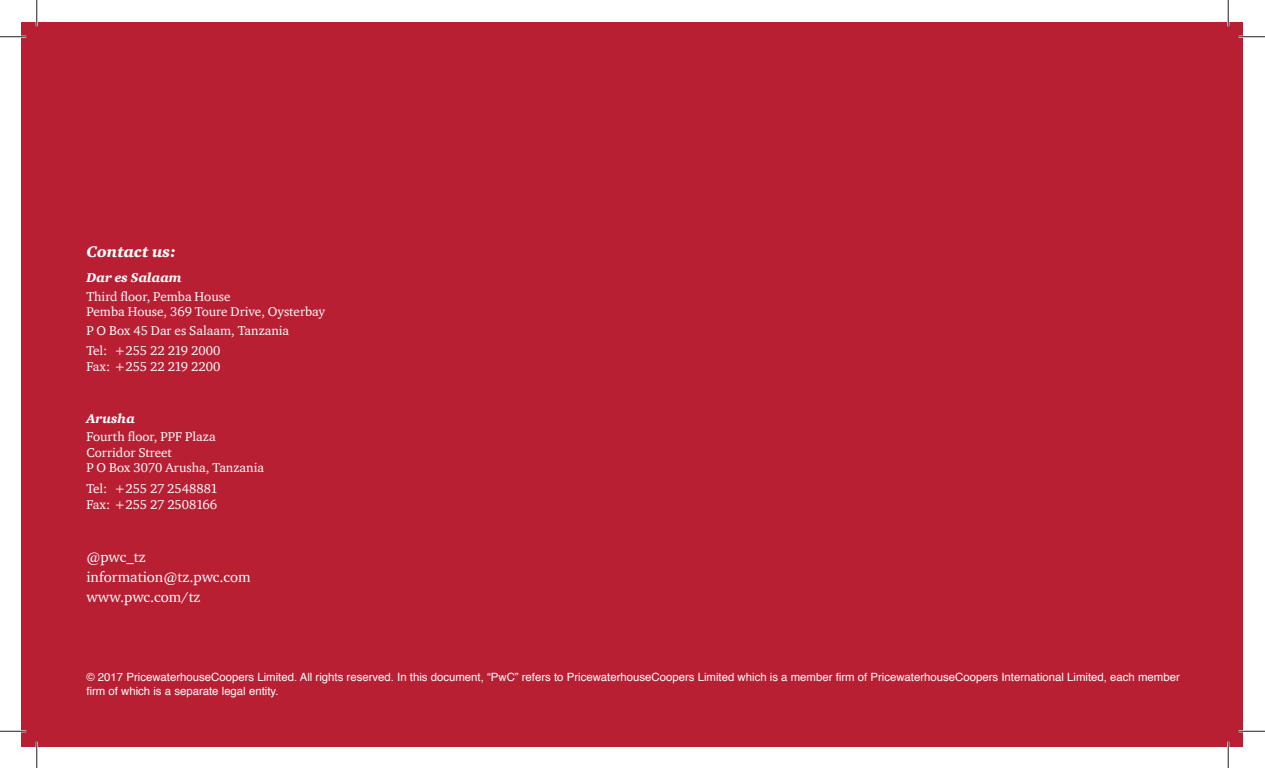
<style>
.page{position:relative;width:1265px;height:768px;background:#fff}
.page>*{position:absolute;margin:0;border:0;box-sizing:border-box;transform-origin:0 0}
.t1{font:italic 900 15.75px "ITC Charter Com";color:#fff}
.t2{font:14.88px/20.3px "ITC Charter Com";color:#fff}
.t3{font:13.12px/15.8px "ITC Charter Com";color:#fff}
.t4{font:italic 900 13.12px "ITC Charter Com";color:#fff}
.t5{font:11.38px/13.7px "Helvetica";color:#fff}
</style>
<div class="page">
<div style="left:22px;top:22px;width:1220px;height:724px;background:#b91f33"></div>
<hr style="left:0;top:36px;width:26px;height:2px;background:#fff">
<hr style="left:1238px;top:36px;width:26px;height:2px;background:#fff">
<hr style="left:0;top:730px;width:26px;height:2px;background:#fff">
<hr style="left:1238px;top:730px;width:26px;height:2px;background:#fff">
<hr style="left:36px;top:0;width:2px;height:26px;background:#fff">
<hr style="left:36px;top:742px;width:2px;height:26px;background:#fff">
<hr style="left:1226px;top:0;width:2px;height:26px;background:#fff">
<hr style="left:1226px;top:742px;width:2px;height:26px;background:#fff">
<svg style="left:0;top:36px;width:26px;height:1px"></svg>
<svg style="left:1238px;top:36px;width:26px;height:1px"></svg>
<svg style="left:0;top:731px;width:26px;height:1px"></svg>
<svg style="left:1238px;top:731px;width:26px;height:1px"></svg>
<svg style="left:36px;top:0;width:1px;height:26px"></svg>
<svg style="left:36px;top:742px;width:1px;height:26px"></svg>
<svg style="left:1227px;top:0;width:1px;height:26px"></svg>
<svg style="left:1227px;top:742px;width:1px;height:26px"></svg>
<h1 class="t1" style="left:86px;top:242px;width:91px">Contact us:</h1>
<p class="t4" style="left:86px;top:270px;width:97px">Dar es Salaam</p>
<p class="t3" style="left:86px;top:288px;width:240px">Third floor, Pemba House<br>Pemba House, 369 Toure Drive, Oysterbay</p>
<p class="t3" style="left:86px;top:320px;width:204px;line-height:20.7px">P O Box 45 Dar es Salaam, Tanzania<br>Tel: +255 22 219 2000</p>
<p class="t3" style="left:86px;top:359px;width:135px">Fax: +255 22 219 2200</p>
<p class="t4" style="left:86px;top:410px;width:50px">Arusha</p>
<p class="t3" style="left:86px;top:428px;width:179px">Fourth floor, PPF Plaza<br>Corridor Street<br>P O Box 3070 Arusha, Tanzania</p>
<p class="t3" style="left:86px;top:481px;width:133px">Tel: +255 27 2548881<br>Fax: +255 27 2508166</p>
<h2 class="t2" style="left:86px;top:546px;width:166px">@pwc_tz information@tz.pwc.com www.pwc.com/tz</h2>
<p class="t5" style="left:86px;top:671px;width:1094px">© 2017 PricewaterhouseCoopers Limited. All rights reserved. In this document, “PwC” refers to PricewaterhouseCoopers Limited which is a member firm of PricewaterhouseCoopers International Limited, each member firm of which is a separate legal entity.</p>
</div>
